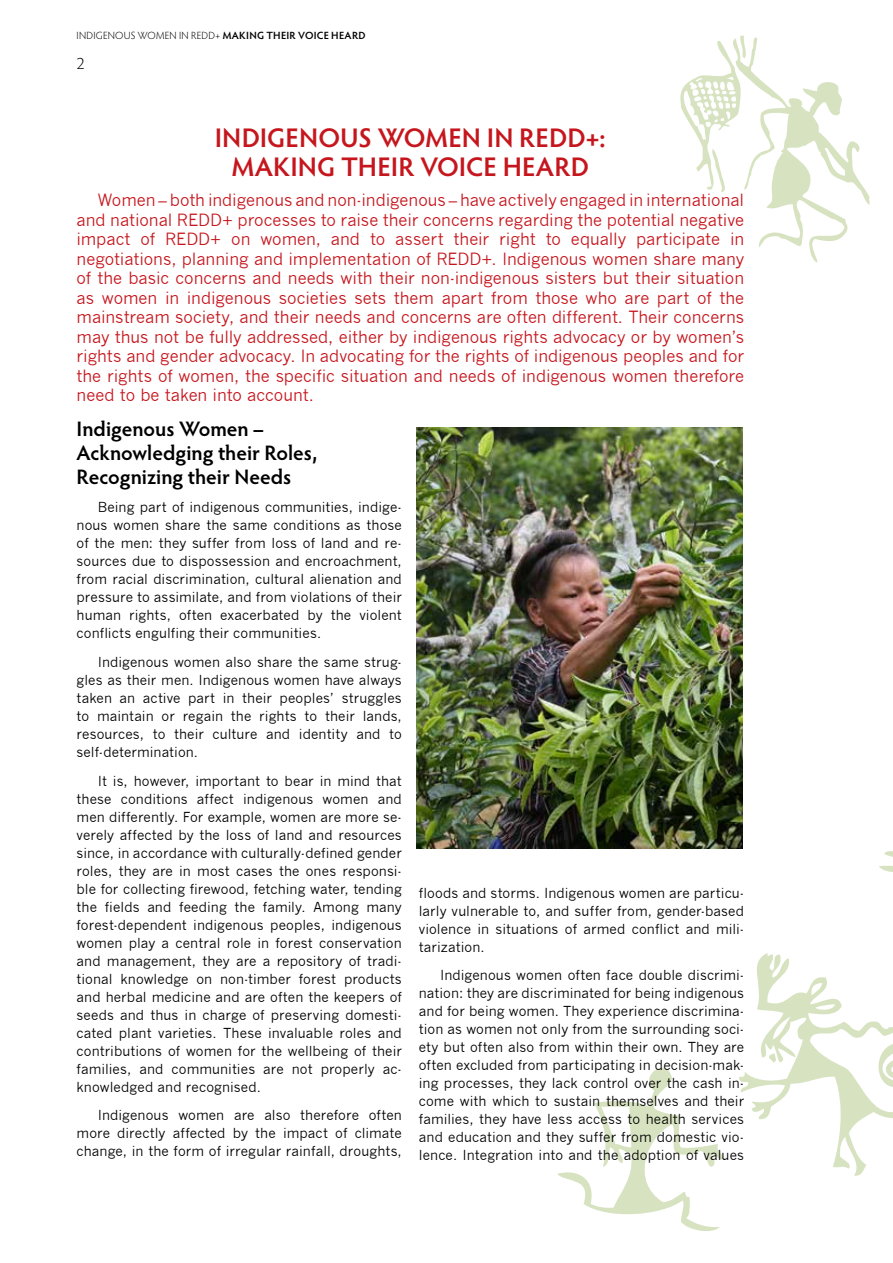
<style>
.page{position:relative;width:893px;height:1263px;background:#fff}
.page>*{position:absolute;margin:0;border:0;box-sizing:border-box;transform-origin:0 0}
.t1{font:600 27px/28.5px "Hypatia Sans Pro";letter-spacing:.005em;color:#c6161d;text-align:center}
.t2{font:600 21px/24px "Hypatia Sans Pro";color:#000}
.t3{font:16.5px/19.5px "News Gothic";color:#c6161d;text-align:justify}
.t4{font:300 16.5px "Hypatia Sans Pro";color:#000}
.t5{font:13.5px/18px "News Gothic";letter-spacing:.005em;color:#000;text-align:justify}
.t6{font:300 10.5px "Hypatia Sans Pro";letter-spacing:.02em;color:#000}
.s1{font-weight:600}
</style>
<div class="page">
<svg style="left:557px;top:1067px;width:166px;height:164px"></svg>
<svg style="left:738px;top:752px;width:155px;height:424px"></svg>
<svg style="left:680px;top:35px;width:190px;height:228px"></svg>
<img style="left:417px;top:427px;width:325px;height:421px">
<p class="t6" style="left:77px;top:29px;width:291px">INDIGENOUS WOMEN IN REDD+ <span class="s1">MAKING THEIR VOICE HEARD</span></p>
<p class="t4" style="left:77px;top:53px;width:10px">2</p>
<h1 class="t1" style="left:215px;top:123px;width:393px">INDIGENOUS WOMEN IN REDD+:<br>MAKING THEIR VOICE HEARD</h1>
<p class="t3" style="left:77px;top:190px;width:669px;text-indent:21px">Women – both indigenous and non-indigenous – have actively engaged in international and national REDD+ processes to raise their concerns regarding the potential negative impact of REDD+ on women, and to assert their right to equally participate in negotiations, planning and implementation of REDD+. Indigenous women share many of the basic concerns and needs with their non-indigenous sisters but their situation as women in indigenous societies sets them apart from those who are part of the mainstream society, and their needs and concerns are often different. Their concerns may thus not be fully addressed, either by indigenous rights advocacy or by women’s rights and gender advocacy. In advocating for the rights of indigenous peoples and for the rights of women, the specific situation and needs of indigenous women therefore need to be taken into account.</p>
<h2 class="t2" style="left:77px;top:416px;width:242px">Indigenous Women –<br>Acknowledging their Roles,<br>Recognizing their Needs</h2>
<p class="t5" style="left:77px;top:498px;width:327px;text-indent:21px">Being part of indigenous communities, indige&shy;nous women share the same conditions as those of the men: they suffer from loss of land and re&shy;sources due to dispossession and encroachment, from racial discrimination, cultural alienation and pressure to assimilate, and from violations of their human rights, often exacerbated by the violent conflicts engulfing their communities.</p>
<p class="t5" style="left:77px;top:653px;width:327px;text-indent:21px">Indigenous women also share the same strug&shy;gles as their men. Indigenous women have always taken an active part in their peoples’ struggles to maintain or regain the rights to their lands, resources, to their culture and identity and to self-determination.</p>
<p class="t5" style="left:77px;top:772px;width:327px;text-indent:21px">It is, however, important to bear in mind that these conditions affect indigenous women and men differently. For example, women are more se&shy;verely affected by the loss of land and resources since, in accordance with culturally-defined gender roles, they are in most cases the ones responsi&shy;ble for collecting firewood, fetching water, tending the fields and feeding the family. Among many forest-dependent indigenous peoples, indigenous women play a central role in forest conservation and management, they are a repository of tradi&shy;tional knowledge on non-timber forest products and herbal medicine and are often the keepers of seeds and thus in charge of preserving domesti&shy;cated plant varieties. These invaluable roles and contributions of women for the wellbeing of their families, and communities are not properly ac&shy;knowledged and recognised.</p>
<p class="t5" style="left:77px;top:1106px;width:327px;text-indent:21px">Indigenous women are also therefore often more directly affected by the impact of climate change, in the form of irregular rainfall, droughts,</p>
<p class="t5" style="left:419px;top:884px;width:327px">floods and storms. Indigenous women are particu&shy;larly vulnerable to, and suffer from, gender-based violence in situations of armed conflict and mili&shy;tarization.</p>
<p class="t5" style="left:419px;top:966px;width:327px;text-indent:21px">Indigenous women often face double discrimi&shy;nation: they are discriminated for being indigenous and for being women. They experience discrimina&shy;tion as women not only from the surrounding soci&shy;ety but often also from within their own. They are often excluded from participating in decision-mak&shy;ing processes, they lack control over the cash in&shy;come with which to sustain themselves and their families, they have less access to health services and education and they suffer from domestic vio&shy;lence. Integration into and the adoption of values</p>
</div>
